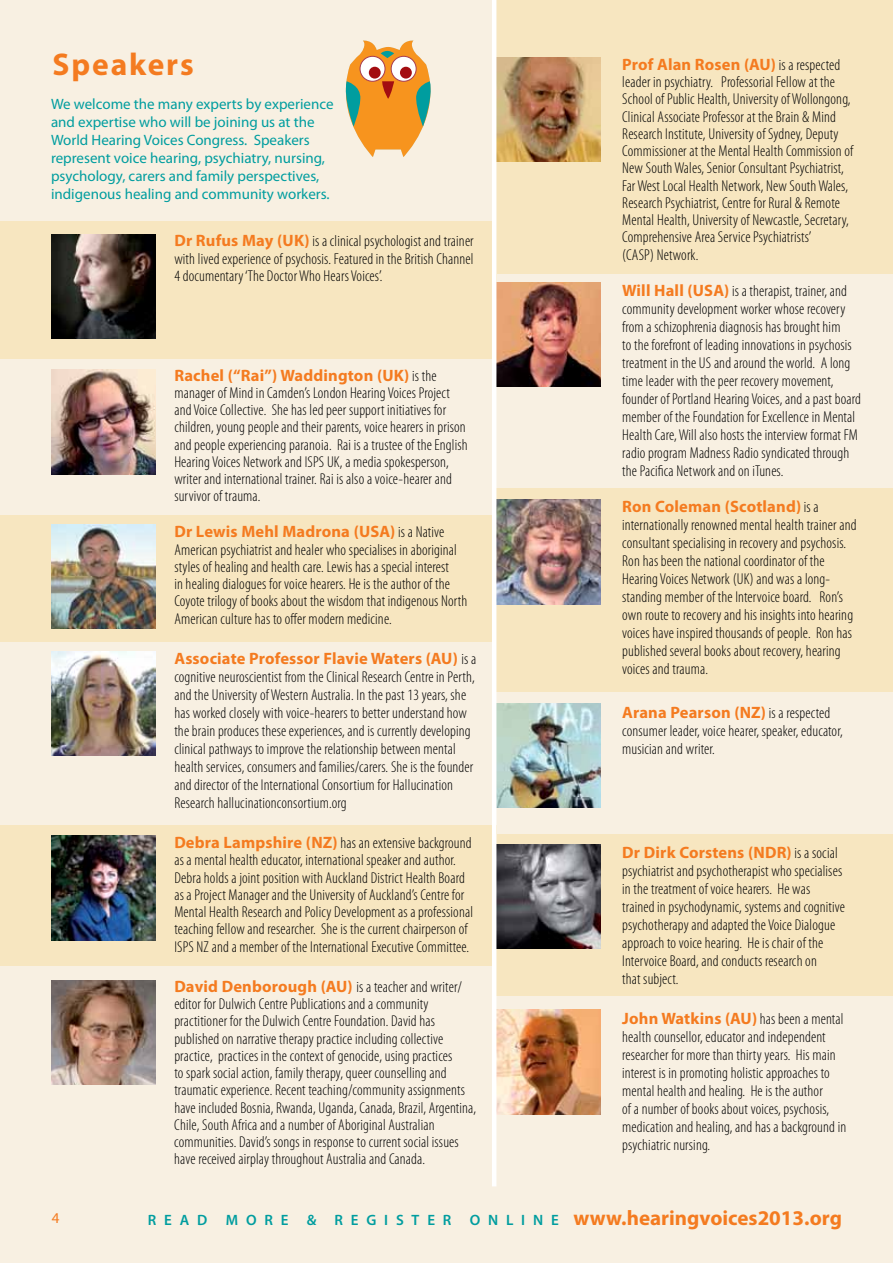
<style>
.page{position:relative;width:893px;height:1263px;background:#f8f0e2}
.page>*{position:absolute;margin:0;border:0;box-sizing:border-box;transform-origin:0 0}
.t1{font:700 31.5px "Myriad Pro";letter-spacing:.06em;color:#f47b20}
.t2{font:700 21px "Myriad Pro";color:#f47b20}
.t3{font:700 16.5px "Myriad Pro";letter-spacing:.01em;color:#f47b20}
.t4{font:300 condensed 15.75px/17.2px "Myriad Pro";letter-spacing:.01em;color:#000}
.t5{font:15px/18px "Myriad Pro";color:#009d9f}
.t6{font:15px "Myriad Pro";color:#f47b20}
.s1{font-weight:700;font-stretch:normal;font-size:16.5px;color:#f47b20}
.s2{font-weight:300;font-stretch:condensed;font-size:15.75px;color:#000}
.s3{font-weight:600;font-size:15px;color:#009d9f}
</style>
<div class="page">
<div style="left:0;top:515px;width:496px;height:127px;background:#f7e6c0"></div>
<div style="left:0;top:825px;width:496px;height:140px;background:#f7e6c0"></div>
<div style="left:0;top:221px;width:496px;height:137px;background:#f7e6c0"></div>
<div style="left:496px;top:0;width:397px;height:273px;background:#f7e6c0"></div>
<div style="left:496px;top:488px;width:397px;height:203px;background:#f7e6c0"></div>
<div style="left:496px;top:834px;width:397px;height:162px;background:#f7e6c0"></div>
<img style="left:496px;top:500px;width:105px;height:104px">
<svg style="left:345px;top:40px;width:86px;height:117px"></svg>
<img style="left:51px;top:370px;width:104px;height:104px">
<img style="left:51px;top:525px;width:104px;height:104px">
<img style="left:51px;top:651px;width:104px;height:105px">
<img style="left:496px;top:57px;width:105px;height:105px">
<img style="left:496px;top:282px;width:105px;height:105px">
<img style="left:496px;top:703px;width:105px;height:105px">
<img style="left:496px;top:844px;width:105px;height:104px">
<img style="left:496px;top:1010px;width:105px;height:104px">
<img style="left:51px;top:234px;width:104px;height:105px">
<img style="left:51px;top:836px;width:104px;height:104px">
<img style="left:51px;top:980px;width:104px;height:105px">
<hr style="left:492px;top:0;width:4px;height:1186px;background:#fff">
<h1 class="t1" style="left:53px;top:46px;width:143px">Speakers</h1>
<p class="t5" style="left:51px;top:95px;width:284px">We welcome the many experts by experience and expertise who will be joining us at the World Hearing Voices Congress. Speakers represent voice hearing, psychiatry, nursing, psychology, carers and family perspectives, indigenous healing and community workers.</p>
<p class="t4" style="left:174px;top:233px;width:301px;text-align:justify"><span class="s1">Dr Rufus May (UK)</span> is a clinical psychologist and trainer with lived experience of psychosis. Featured in the British Channel 4 documentary‘The DoctorWho Hears Voices’.</p>
<p class="t3" style="left:174px;top:366px;width:264px">Rachel (“Rai”) Waddington (UK) <span class="s2">is the</span></p>
<p class="t4" style="left:174px;top:384px;width:295px">manager of Mind in Camden’s London Hearing Voices Project and Voice Collective. She has led peer support initiatives for children, young people and their parents, voice hearers in prison and people experiencing paranoia. Rai is a trustee of the English Hearing Voices Network and ISPS UK, a media spokesperson, writer and international trainer. Rai is also a voice-hearer and survivor of trauma.</p>
<p class="t3" style="left:174px;top:522px;width:272px">Dr Lewis Mehl Madrona (USA) <span class="s2">is a Native</span></p>
<p class="t4" style="left:174px;top:541px;width:295px">American psychiatrist and healer who specialises in aboriginal styles of healing and health care. Lewis has a special interest<br>in healing dialogues for voice hearers. He is the author of the Coyote trilogy of books about the wisdom that indigenous North American culture has to offer modern medicine.</p>
<p class="t3" style="left:174px;top:649px;width:303px">Associate Professor Flavie Waters (AU) <span class="s2">is a</span></p>
<p class="t4" style="left:174px;top:668px;width:302px;line-height:18px">cognitive neuroscientist from the Clinical Research Centre in Perth, and the University ofWestern Australia. In the past 13 years, she has worked closely with voice-hearers to better understand how the brain produces these experiences, and is currently developing clinical pathways to improve the relationship between mental health services, consumers and families/carers. She is the founder and director of the International Consortium for Hallucination Research hallucinationconsortium.org</p>
<p class="t4" style="left:174px;top:834px;width:300px"><span class="s1">Debra Lampshire (NZ)</span> has an extensive background as a mental health educator, international speaker and author.<br>Debra holds a joint position with Auckland District Health Board as a Project Manager and the University of Auckland’s Centre for Mental Health Research and Policy Development as a professional teaching fellow and researcher. She is the current chairperson of ISPS NZ and a member of the International Executive Committee.</p>
<p class="t4" style="left:174px;top:978px;width:303px"><span class="s1">David Denborough (AU)</span> is a teacher and writer/ editor for Dulwich Centre Publications and a community practitioner for the Dulwich Centre Foundation. David has published on narrative therapy practice including collective practice, practices in the context of genocide, using practices<br>to spark social action, family therapy, queer counselling and traumatic experience. Recent teaching/community assignments have included Bosnia, Rwanda, Uganda, Canada, Brazil, Argentina, Chile, South Africa and a number of Aboriginal Australian communities. David’s songs in response to current social issues have received airplay throughout Australia and Canada.</p>
<p class="t3" style="left:622px;top:55px;width:220px">Prof Alan Rosen (AU) <span class="s2">is a respected</span></p>
<p class="t4" style="left:622px;top:74px;width:232px">leader in psychiatry. Professorial Fellow at the School of Public Health, University ofWollongong, Clinical Associate Professor at the Brain &amp; Mind Research Institute, University of Sydney, Deputy Commissioner at the Mental Health Commission of New SouthWales, Senior Consultant Psychiatrist, FarWest Local Health Network, New SouthWales, Research Psychiatrist, Centre for Rural &amp; Remote Mental Health, University of Newcastle, Secretary, Comprehensive Area Service Psychiatrists’<br>(CASP) Network.</p>
<p class="t4" style="left:622px;top:282px;width:240px;line-height:18px"><span class="s1">Will Hall (USA)</span> is a therapist, trainer, and community development worker whose recovery from a schizophrenia diagnosis has brought him<br>to the forefront of leading innovations in psychosis treatment in the US and around the world. A long time leader with the peer recovery movement, founder of Portland Hearing Voices, and a past board member of the Foundation for Excellence in Mental Health Care,Will also hosts the interview format FM radio program Madness Radio syndicated through the Pacifica Network and on iTunes.</p>
<p class="t3" style="left:622px;top:497px;width:198px">Ron Coleman (Scotland) <span class="s2">is a</span></p>
<p class="t4" style="left:622px;top:516px;width:236px;line-height:18px">internationally renowned mental health trainer and consultant specialising in recovery and psychosis.<br>Ron has been the national coordinator of the Hearing Voices Network (UK) and was a long&shy;standing member of the Intervoice board. Ron’s own route to recovery and his insights into hearing voices have inspired thousands of people. Ron has published several books about recovery, hearing voices and trauma.</p>
<p class="t3" style="left:622px;top:703px;width:210px">Arana Pearson (NZ) <span class="s2">is a respected</span></p>
<p class="t4" style="left:622px;top:722px;width:222px;line-height:18px">consumer leader, voice hearer, speaker, educator, musician and writer.</p>
<p class="t3" style="left:622px;top:843px;width:217px">Dr Dirk Corstens (NDR) <span class="s2">is a social</span></p>
<p class="t4" style="left:622px;top:862px;width:224px;line-height:18px">psychiatrist and psychotherapist who specialises in the treatment of voice hearers. He was trained in psychodynamic, systems and cognitive psychotherapy and adapted the Voice Dialogue approach to voice hearing. He is chair of the Intervoice Board, and conducts research on<br>that subject.</p>
<p class="t3" style="left:622px;top:1009px;width:223px">John Watkins (AU) <span class="s2">has been a mental</span></p>
<p class="t4" style="left:622px;top:1028px;width:225px;line-height:18px">health counsellor, educator and independent researcher for more than thirty years. His main interest is in promoting holistic approaches to mental health and healing. He is the author<br>of a number of books about voices, psychosis, medication and healing, and has a background in psychiatric nursing.</p>
<p class="t6" style="left:52px;top:1210px;width:9px">4</p>
<h2 class="t2" style="left:148px;top:1206px;width:695px"><span class="s3">R E A D M O R E &amp; R E G I S T E R O N L I N E</span> www.hearingvoices2013.org</h2>
</div>
